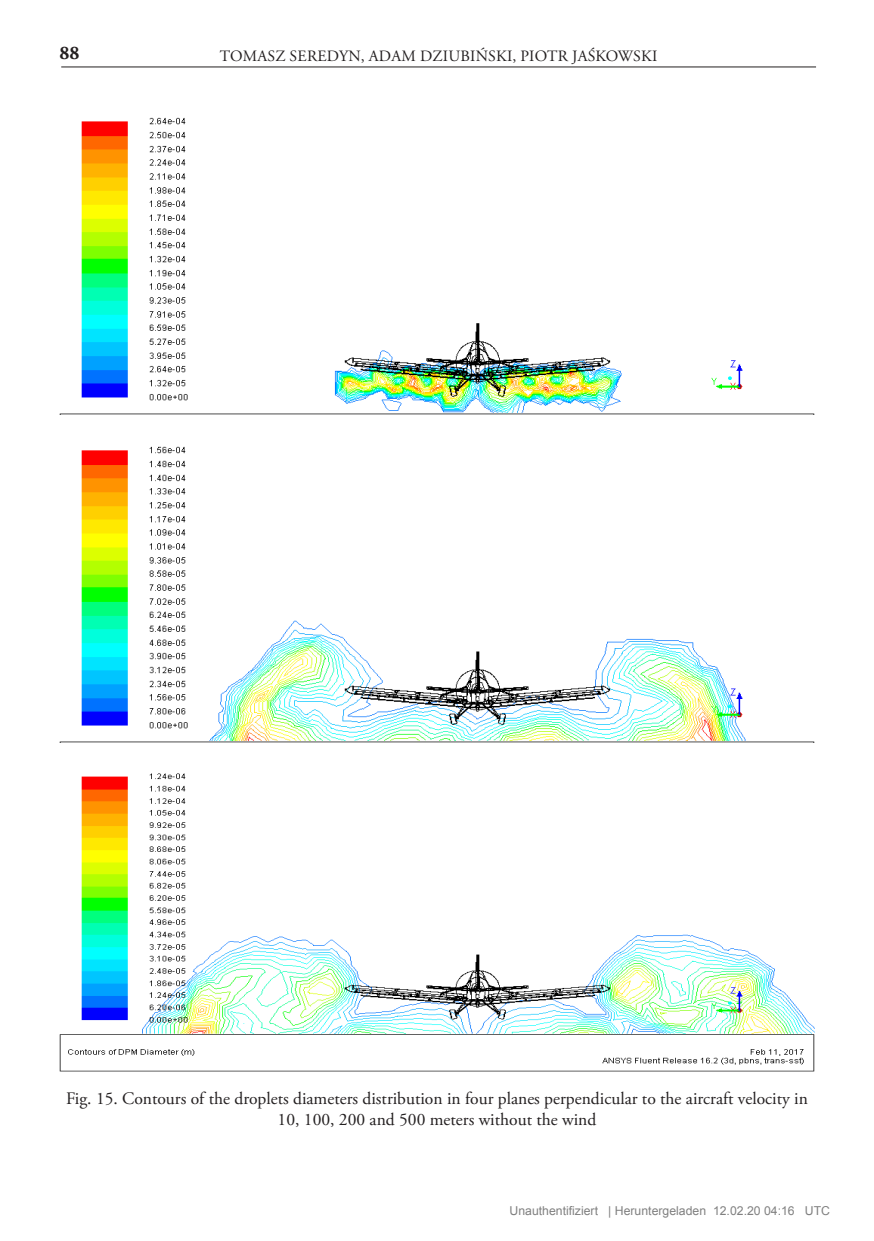
<style>
.page{position:relative;width:874px;height:1241px;background:#fff}
.page>*{position:absolute;margin:0;border:0;box-sizing:border-box;transform-origin:0 0}
.t1{font:700 19.25px "Adobe Garamond Pro";color:#231f20}
.Ilustracje{font:17.5px/21px "Adobe Garamond Pro";color:#231f20;text-align:center}
.t2{font:15.75px "Adobe Garamond Pro";letter-spacing:.015em;color:#231f20}
.t3{font:12.25px "Arial";color:#808080}
</style>
<div class="page">
<hr style="left:61px;top:66px;width:754px;height:1px;background:#231f20">
<img style="left:60px;top:117px;width:754px;height:297px">
<img style="left:60px;top:446px;width:754px;height:296px">
<img style="left:60px;top:773px;width:754px;height:298px">
<p class="t1" style="left:60px;top:41px;width:22px">88</p>
<p class="t2" style="left:220px;top:47px;width:438px">TOMASZ SEREDYN, ADAM DZIUBIŃSKI, PIOTR JAŚKOWSKI</p>
<p class="Ilustracje" style="left:66px;top:1088px;width:742px">Fig. 15. Contours of the droplets diameters distribution in four planes perpendicular to the aircraft velocity in<br>10, 100, 200 and 500 meters without the wind</p>
<p class="t3" style="left:509px;top:1205px;width:322px">Unauthentifiziert | Heruntergeladen 12.02.20 04:16 UTC</p>
</div>
